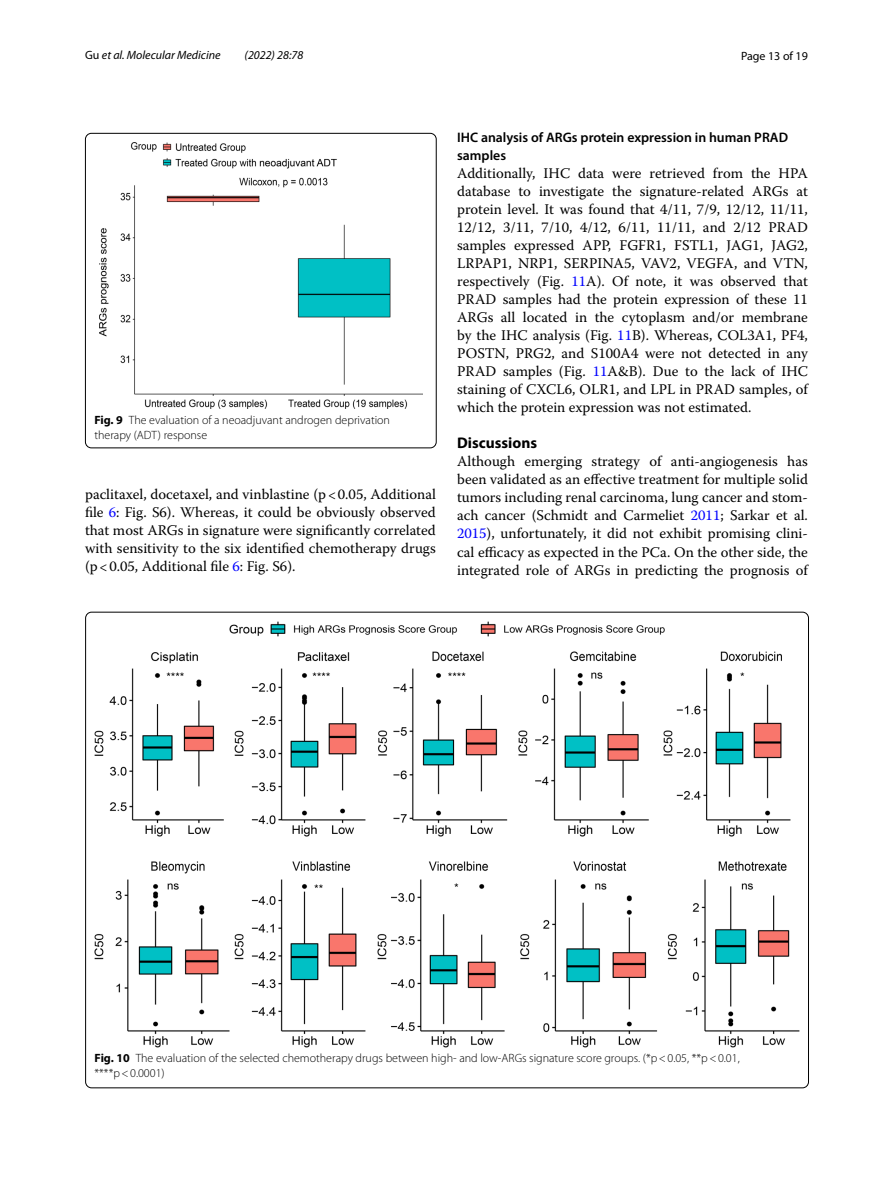
<style>
.page{position:relative;width:893px;height:1187px;background:#fff}
.page>*{position:absolute;margin:0;border:0;box-sizing:border-box;transform-origin:0 0}
.t1{font:700 15.45px "Myriad Pro";color:#000}
.t2{font:14.7px/18px "Warnock Pro";color:#000;text-align:justify}
.t3{font:600 13.8px/18px "Myriad Pro";color:#000}
.t4{font:300 12px/15px "Myriad Pro";color:#000}
.t5{font:italic 12px "Myriad Pro";color:#000}
.t6{font:12px "Myriad Pro";color:#000}
.s1{font-style:normal}
.s2{font-weight:700}
.s3{color:#00f}
</style>
<div class="page">
<img style="left:99px;top:142px;width:323px;height:266px">
<div style="left:85px;top:133px;width:351px;height:315px;border:1px solid #000;border-radius:6px"></div>
<img style="left:94px;top:621px;width:706px;height:426px">
<p class="t5" style="left:85px;top:48px;width:137px"><span class="s1">Gu</span> et al. Molecular Medicine</p>
<p class="t5" style="left:245px;top:48px;width:60px">(2022) 28:78</p>
<p class="t6" style="left:741px;top:48px;width:68px">Page 13 of 19</p>
<p class="t4" style="left:94px;top:412px;width:297px"><span class="s2">Fig. 9</span> The evaluation of a neoadjuvant androgen deprivation therapy (ADT) response</p>
<p class="t2" style="left:85px;top:485px;width:352px">paclitaxel, docetaxel, and vinblastine (p&lt;0.05, Additional file <span class="s3">6</span>: Fig. S6). Whereas, it could be obviously observed that most ARGs in signature were significantly correlated with sensitivity to the six identified chemotherapy drugs (p&lt;0.05, Additional file <span class="s3">6</span>: Fig. S6).</p>
<p class="t3" style="left:457px;top:128px;width:333px">IHC analysis of ARGs protein expression in human PRAD samples</p>
<p class="t2" style="left:457px;top:164px;width:352px">Additionally, IHC data were retrieved from the HPA database to investigate the signature-related ARGs at protein level. It was found that 4/11, 7/9, 12/12, 11/11, 12/12, 3/11, 7/10, 4/12, 6/11, 11/11, and 2/12 PRAD samples expressed APP, FGFR1, FSTL1, JAG1, JAG2, LRPAP1, NRP1, SERPINA5, VAV2, VEGFA, and VTN, respectively (Fig. <span class="s3">11</span>A). Of note, it was observed that PRAD samples had the protein expression of these 11<br>ARGs all located in the cytoplasm and/or membrane by the IHC analysis (Fig. <span class="s3">11</span>B). Whereas, COL3A1, PF4, POSTN, PRG2, and S100A4 were not detected in any PRAD samples (Fig. <span class="s3">11</span>A&amp;B). Due to the lack of IHC staining of CXCL6, OLR1, and LPL in PRAD samples, of which the protein expression was not estimated.</p>
<p class="t1" style="left:457px;top:433px;width:82px">Discussions</p>
<p class="t2" style="left:457px;top:452px;width:352px">Although emerging strategy of anti-angiogenesis has been validated as an effective treatment for multiple solid tumors including renal carcinoma, lung cancer and stom&shy;ach cancer (Schmidt and Carmeliet <span class="s3">2011</span>; Sarkar et al.<br><span class="s3">2015</span>), unfortunately, it did not exhibit promising clini&shy;cal efficacy as expected in the PCa. On the other side, the integrated role of ARGs in predicting the prognosis of</p>
<p class="t4" style="left:95px;top:1051px;width:647px"><span class="s2">Fig. 10</span> The evaluation of the selected chemotherapy drugs between high- and low-ARGs signature score groups. (*p&lt;0.05, **p&lt;0.01, ****p&lt;0.0001)</p>
</div>
